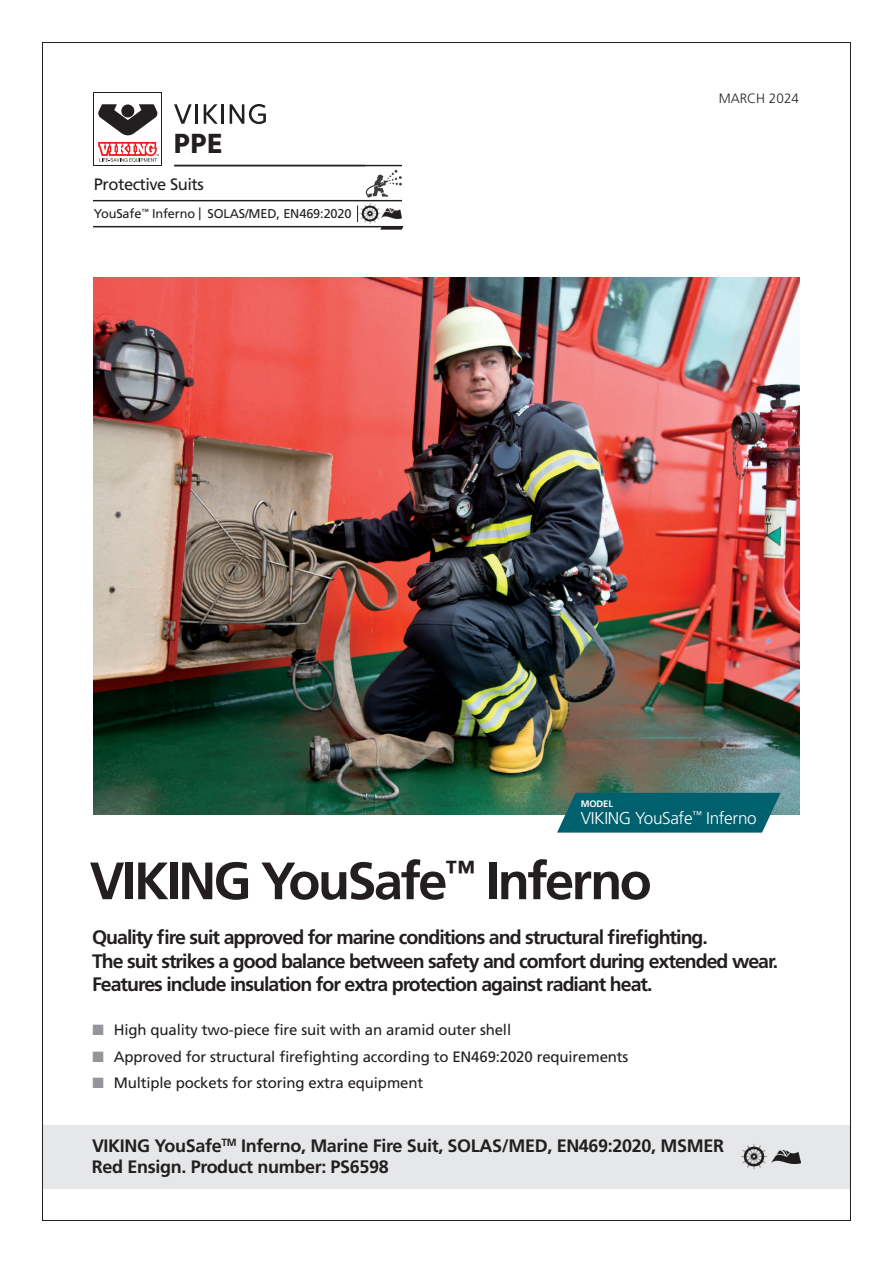
<style>
.page{position:relative;width:893px;height:1263px;background:#fff}
.page>*{position:absolute;margin:0;border:0;box-sizing:border-box;transform-origin:0 0}
.t1{font:700 52.5px "Frutiger LT Pro";letter-spacing:-.05em;color:#231f20}
.t2{font:800 27.45px "Core Sans C 75";color:#231f20}
.t3{font:700 19.5px/23.4px "Frutiger LT Pro";letter-spacing:-.05em;color:#231f20}
.t4{font:700 18px/21.6px "Frutiger LT Pro";letter-spacing:-.02em;color:#231f20}
.t5{font:300 17.1px "Frutiger LT Pro";letter-spacing:-.02em;color:#fff}
.t6{font:16.5px "Frutiger LT Pro";letter-spacing:-.03em;color:#231f20}
.t7{font:15px "Frutiger LT Pro";letter-spacing:-.01em;color:#231f20}
.t8{font:300 13.5px "Frutiger LT Pro";color:#231f20}
.t9{font:12.75px "Frutiger LT Pro";letter-spacing:-.01em;color:#231f20}
.t10{font:700 9.45px "Frutiger LT Pro";letter-spacing:-.01em;color:#fff}
.s1{color:#939598}
</style>
<div class="page">
<div style="left:43px;top:1125px;width:808px;height:63px;background:#e6e7e9"></div>
<img style="left:94px;top:277px;width:705px;height:537px">
<svg style="left:557px;top:793px;width:224px;height:39px;background:#0e6773"></svg>
<img style="left:741px;top:1144px;width:26px;height:25px">
<svg style="left:93px;top:104px;width:311px;height:126px"></svg>
<img style="left:381px;top:209px;width:21px;height:9px">
<img style="left:771px;top:1150px;width:30px;height:13px">
<h2 class="t2" style="left:173px;top:126px;width:51px">PPE</h2>
<p class="t6" style="left:94px;top:174px;width:111px">Protective Suits</p>
<p class="t9" style="left:94px;top:206px;width:259px">YouSafe<sup>™</sup> Inferno | SOLAS/MED, EN469:2020</p>
<p class="t8" style="left:719px;top:91px;width:82px">MARCH 2024</p>
<p class="t10" style="left:581px;top:798px;width:34px">MODEL</p>
<p class="t5" style="left:581px;top:808px;width:178px">VIKING YouSafe<sup>™</sup> Inferno</p>
<h1 class="t1" style="left:90px;top:850px;width:564px">VIKING YouSafe<sup>™</sup> Inferno</h1>
<p class="t3" style="left:92px;top:926px;width:688px">Quality fire suit approved for marine conditions and structural firefighting.<br>The suit strikes a good balance between safety and comfort during extended wear.<br>Features include insulation for extra protection against radiant heat.</p>
<p class="t7" style="left:92px;top:1021px;width:420px"><span class="s1">■</span> High quality two-piece fire suit with an aramid outer shell</p>
<p class="t7" style="left:92px;top:1048px;width:537px"><span class="s1">■</span> Approved for structural firefighting according to EN469:2020 requirements</p>
<p class="t7" style="left:92px;top:1074px;width:332px"><span class="s1">■</span> Multiple pockets for storing extra equipment</p>
<p class="t4" style="left:92px;top:1135px;width:633px">VIKING YouSafe<sup>TM</sup> Inferno, Marine Fire Suit, SOLAS/MED, EN469:2020, MSMER<br>Red Ensign. Product number: PS6598</p>
</div>
